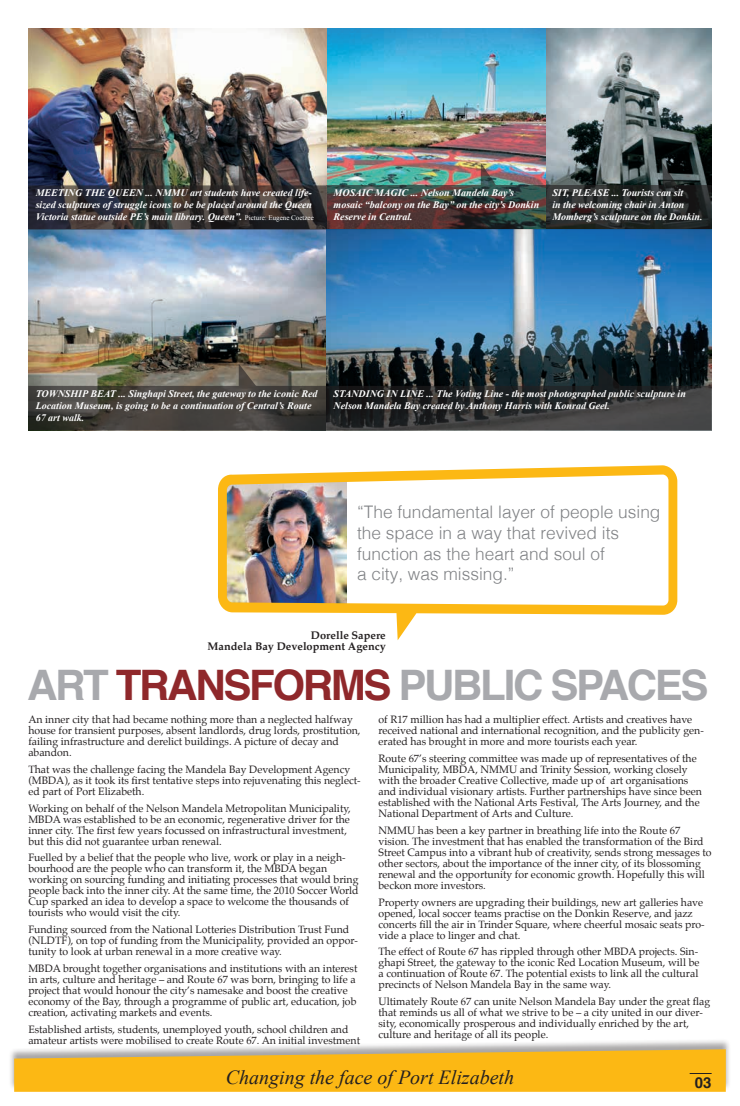
<style>
.page{position:relative;width:740px;height:1106px;background:#fff}
.page>*{position:absolute;margin:0;border:0;box-sizing:border-box;transform-origin:0 0}
.t1{font:700 42px "Helvetica";letter-spacing:-.055em;color:#a8a9ad}
.t2{font:italic 20px "Times New Roman";color:#231f20}
.t3{font:300 17.3px/20.7px "Helvetica";color:#808285}
.t4{font:700 15px "Helvetica";color:#231f20}
.t5{font:700 11px/11px "Palatino";color:#231f20;text-align:right}
.t6{font:10.5px/11px "Palatino";color:#231f20}
.t7{font:italic 700 10px/12px "Times New Roman";color:#fff}
.s1{font-weight:400;font-style:normal;font-size:7px}
.s2{color:#8f282b}
</style>
<div class="page">
<img style="left:28px;top:28px;width:683px;height:336px">
<img style="left:218px;top:465px;width:459px;height:175px">
<div style="left:8px;top:1038px;width:723px;height:53px;background:#231f20;opacity:.4"></div>
<img style="left:28px;top:163px;width:683px;height:67px">
<svg style="left:28px;top:364px;width:683px;height:66px;background:#3c3c38"></svg>
<svg style="left:14px;top:1049px;width:712px;height:42px;background:#f4b727"></svg>
<p class="t7" style="left:36px;top:187px;width:280px">MEETING THE QUEEN ... NMMU art students have created life&shy;sized sculptures of struggle icons to be be placed around the Queen<br>Victoria statue outside PE’s main library. Queen”. <span class="s1">Picture: Eugene Coetzee</span></p>
<p class="t7" style="left:333px;top:186px;width:207px">MOSAIC MAGIC ... Nelson Mandela Bay’s mosaic “balcony on the Bay” on the city’s Donkin<br>Reserve in Central.</p>
<p class="t7" style="left:552px;top:186px;width:152px">SIT, PLEASE ... Tourists can sit<br>in the welcoming chair in Anton<br>Momberg’s sculpture on the Donkin.</p>
<p class="t7" style="left:36px;top:387px;width:283px">TOWNSHIP BEAT ... Singhapi Street, the gateway to the iconic Red<br>Location Museum, is going to be a continuation of Central’s Route<br>67 art walk.</p>
<p class="t7" style="left:333px;top:387px;width:354px">STANDING IN LINE ... The Voting Line - the most photographed public sculpture in<br>Nelson Mandela Bay created by Anthony Harris with Konrad Geel.</p>
<h3 class="t3" style="left:357px;top:500px;width:305px">“The fundamental layer of people using the space in a way that revived its function as the heart and soul of<br>a city, was missing.”</h3>
<p class="t5" style="left:208px;top:629px;width:180px">Dorelle Sapere<br>Mandela Bay Development Agency</p>
<h1 class="t1" style="left:27px;top:651px;width:683px">ART <span class="s2">TRANSFORMS</span> PUBLIC SPACES</h1>
<p class="t6" style="left:28px;top:714px;width:334px">An inner city that had became nothing more than a neglected halfway house for transient purposes, absent landlords, drug lords, prostitution, failing infrastructure and derelict buildings. A picture of decay and abandon.</p>
<p class="t6" style="left:28px;top:764px;width:334px">That was the challenge facing the Mandela Bay Development Agency (MBDA), as it took its first tentative steps into rejuvenating this neglect&shy;ed part of Port Elizabeth.</p>
<p class="t6" style="left:28px;top:802px;width:324px">Working on behalf of the Nelson Mandela Metropolitan Municipality, MBDA was established to be an economic, regenerative driver for the inner city. The first few years focussed on infrastructural investment, but this did not guarantee urban renewal.</p>
<p class="t6" style="left:28px;top:852px;width:332px">Fuelled by a belief that the people who live, work or play in a neigh&shy;bourhood are the people who can transform it, the MBDA began working on sourcing funding and initiating processes that would bring people back into the inner city. At the same time, the 2010 Soccer World Cup sparked an idea to develop a space to welcome the thousands of tourists who would visit the city.</p>
<p class="t6" style="left:28px;top:924px;width:331px">Funding sourced from the National Lotteries Distribution Trust Fund (NLDTF), on top of funding from the Municipality, provided an oppor&shy;tunity to look at urban renewal in a more creative way.</p>
<p class="t6" style="left:28px;top:962px;width:331px">MBDA brought together organisations and institutions with an interest in arts, culture and heritage – and Route 67 was born, bringing to life a project that would honour the city’s namesake and boost the creative economy of the Bay, through a programme of public art, education, job creation, activating markets and events.</p>
<p class="t6" style="left:28px;top:1023px;width:333px">Established artists, students, unemployed youth, school children and amateur artists were mobilised to create Route 67. An initial investment</p>
<p class="t6" style="left:378px;top:714px;width:327px">of R17 million has had a multiplier effect. Artists and creatives have received national and international recognition, and the publicity gen&shy;erated has brought in more and more tourists each year.</p>
<p class="t6" style="left:378px;top:753px;width:325px">Route 67’s steering committee was made up of representatives of the Municipality, MBDA, NMMU and Trinity Session, working closely with the broader Creative Collective, made up of art organisations and individual visionary artists. Further partnerships have since been established with the National Arts Festival, The Arts Journey, and the National Department of Arts and Culture.</p>
<p class="t6" style="left:378px;top:824px;width:335px">NMMU has been a key partner in breathing life into the Route 67 vision. The investment that has enabled the transformation of the Bird Street Campus into a vibrant hub of creativity, sends strong messages to other sectors, about the importance of the inner city, of its blossoming renewal and the opportunity for economic growth. Hopefully this will beckon more investors.</p>
<p class="t6" style="left:378px;top:896px;width:328px">Property owners are upgrading their buildings, new art galleries have opened, local soccer teams practise on the Donkin Reserve, and jazz concerts fill the air in Trinder Square, where cheerful mosaic seats pro&shy;vide a place to linger and chat.</p>
<p class="t6" style="left:378px;top:946px;width:322px">The effect of Route 67 has rippled through other MBDA projects. Sin&shy;ghapi Street, the gateway to the iconic Red Location Museum, will be a continuation of Route 67. The potential exists to link all the cultural precincts of Nelson Mandela Bay in the same way.</p>
<p class="t6" style="left:378px;top:995px;width:333px">Ultimately Route 67 can unite Nelson Mandela Bay under the great flag that reminds us all of what we strive to be – a city united in our diver&shy;sity, economically prosperous and individually enriched by the art, culture and heritage of all its people.</p>
<h2 class="t2" style="left:226px;top:1064px;width:290px">Changing the face of Port Elizabeth</h2>
<h3 class="t4" style="left:695px;top:1070px;width:18px">03</h3>
</div>
